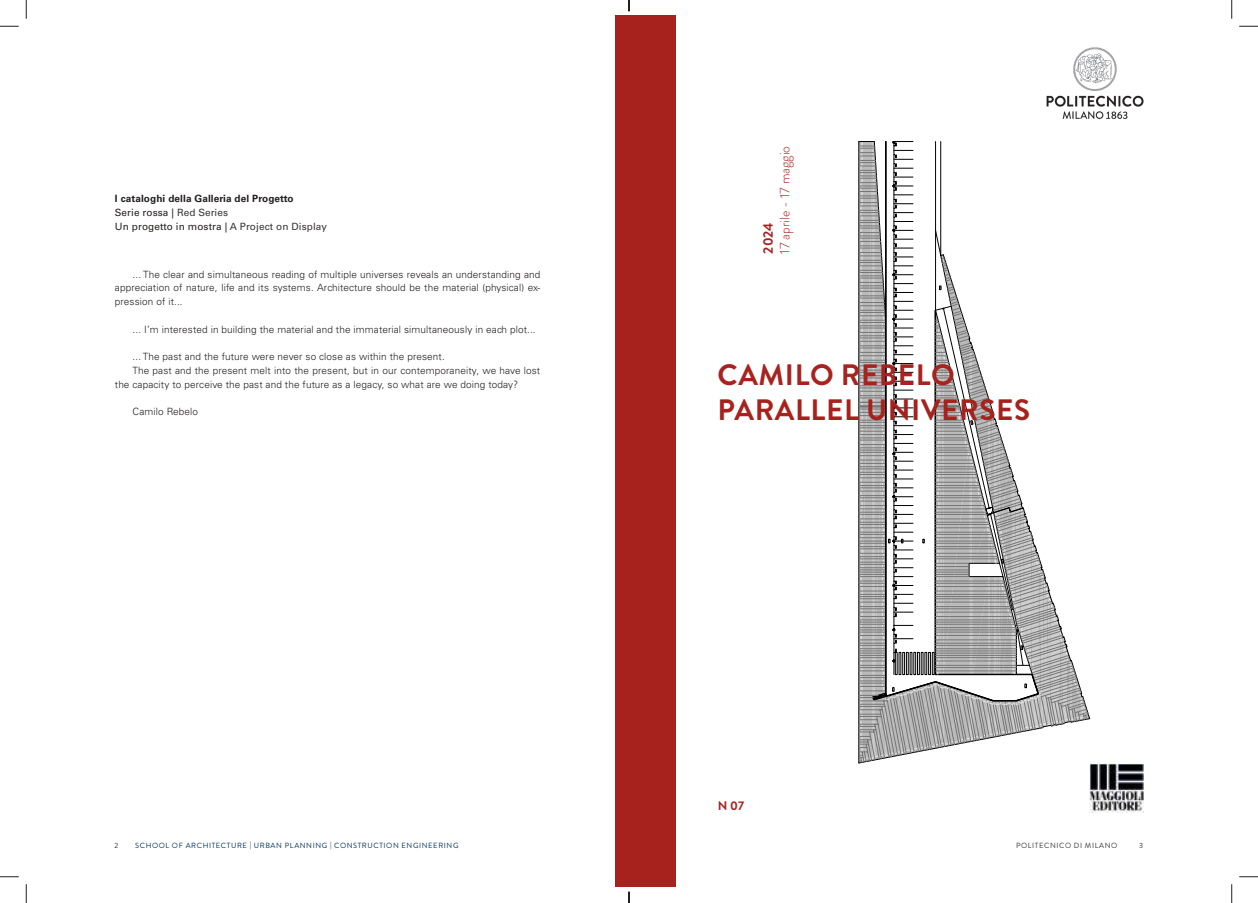
<style>
.page{position:relative;width:1258px;height:903px;background:#fff}
.page>*{position:absolute;margin:0;border:0;box-sizing:border-box;transform-origin:0 0}
.t1{font:700 29.5px "Brandon Grotesque";letter-spacing:.02em;color:#a7211d}
.t2{font:700 29.5px "Brandon Grotesque";letter-spacing:.02em;color:#a7231f}
.t3{font:300 13.75px "Brandon Grotesque";color:#a7211d}
.t4{font:700 13.75px "Brandon Grotesque";color:#a7211d}
.t5{font:700 12.5px "Brandon Grotesque";color:#a7211d}
.t6{font:300 10px/13.8px "Univers LT Std";letter-spacing:.01em;color:#241f1f;text-align:justify}
.t7{font:700 10px/13.8px "Univers LT Std";letter-spacing:.01em;color:#241f1f}
.t8{font:7.5px "Brandon Grotesque";letter-spacing:.08em;color:#003055}
.t9{font:7.5px "Brandon Grotesque";letter-spacing:.08em;color:#393535}
.s1{font-weight:400}
.s2{font-weight:400;color:#393535}
</style>
<div class="page">
<img style="left:1046px;top:47px;width:98px;height:72px">
<div style="left:614px;top:16px;width:61px;height:871px;background:#a7211d"></div>
<img style="left:1089px;top:764px;width:53px;height:48px">
<svg style="left:858px;top:141px;width:231px;height:622px"></svg>
<div style="left:917px;top:652px;width:2px;height:23px;border:1px solid #000"></div>
<div style="left:928px;top:652px;width:2px;height:23px;border:1px solid #000"></div>
<div style="left:932px;top:652px;width:2px;height:23px;border:1px solid #000"></div>
<hr style="left:940px;top:142px;width:1px;height:114px;background:#000">
<svg style="left:0;top:25px;width:19px;height:2px"></svg>
<svg style="left:1239px;top:25px;width:18px;height:2px"></svg>
<svg style="left:0;top:876px;width:19px;height:1px"></svg>
<svg style="left:1239px;top:876px;width:18px;height:1px"></svg>
<svg style="left:25px;top:0;width:2px;height:19px"></svg>
<svg style="left:25px;top:884px;width:2px;height:19px"></svg>
<svg style="left:1231px;top:0;width:1px;height:19px"></svg>
<svg style="left:1231px;top:884px;width:1px;height:19px"></svg>
<p class="t7" style="left:115px;top:192px;width:214px">I cataloghi della Galleria del Progetto<br><span class="s1">Serie rossa |</span> <span class="s2">Red Series<br></span><span class="s1">Un progetto in mostra |</span> <span class="s2">A Project on Display</span></p>
<p class="t6" style="left:115px;top:267px;width:427px;text-indent:18px">... The clear and simultaneous reading of multiple universes reveals an understanding and appreciation of nature, life and its systems. Architecture should be the material (physical) ex&shy;pression of it...</p>
<p class="t6" style="left:133px;top:322px;width:404px">... I’m interested in building the material and the immaterial simultaneously in each plot...</p>
<p class="t6" style="left:133px;top:350px;width:313px">... The past and the future were never so close as within the present.</p>
<p class="t6" style="left:133px;top:363px;width:409px">The past and the present melt into the present, but in our contemporaneity, we have lost</p>
<p class="t6" style="left:115px;top:377px;width:405px">the capacity to perceive the past and the future as a legacy, so what are we doing today?</p>
<p class="t6" style="left:133px;top:405px;width:67px">Camilo Rebelo</p>
<h2 class="t3" style="left:775px;top:254px;width:109px;rotate:-90deg">17 aprile - 17 maggio</h2>
<h2 class="t4" style="left:758px;top:254px;width:32px;rotate:-90deg">2024</h2>
<h1 class="t2" style="left:717px;top:354px;width:238px">CAMILO REBELO</h1>
<h1 class="t1" style="left:717px;top:390px;width:314px">PARALLEL UNIVERSES</h1>
<p class="t5" style="left:717px;top:796px;width:28px">N 07</p>
<p class="t9" style="left:114px;top:840px;width:5px">2</p>
<p class="t8" style="left:135px;top:840px;width:325px">SCHOOL OF ARCHITECTURE | URBAN PLANNING | CONSTRUCTION ENGINEERING</p>
<p class="t9" style="left:1015px;top:840px;width:103px">POLITECNICO DI MILANO</p>
<p class="t9" style="left:1138px;top:840px;width:5px">3</p>
</div>
